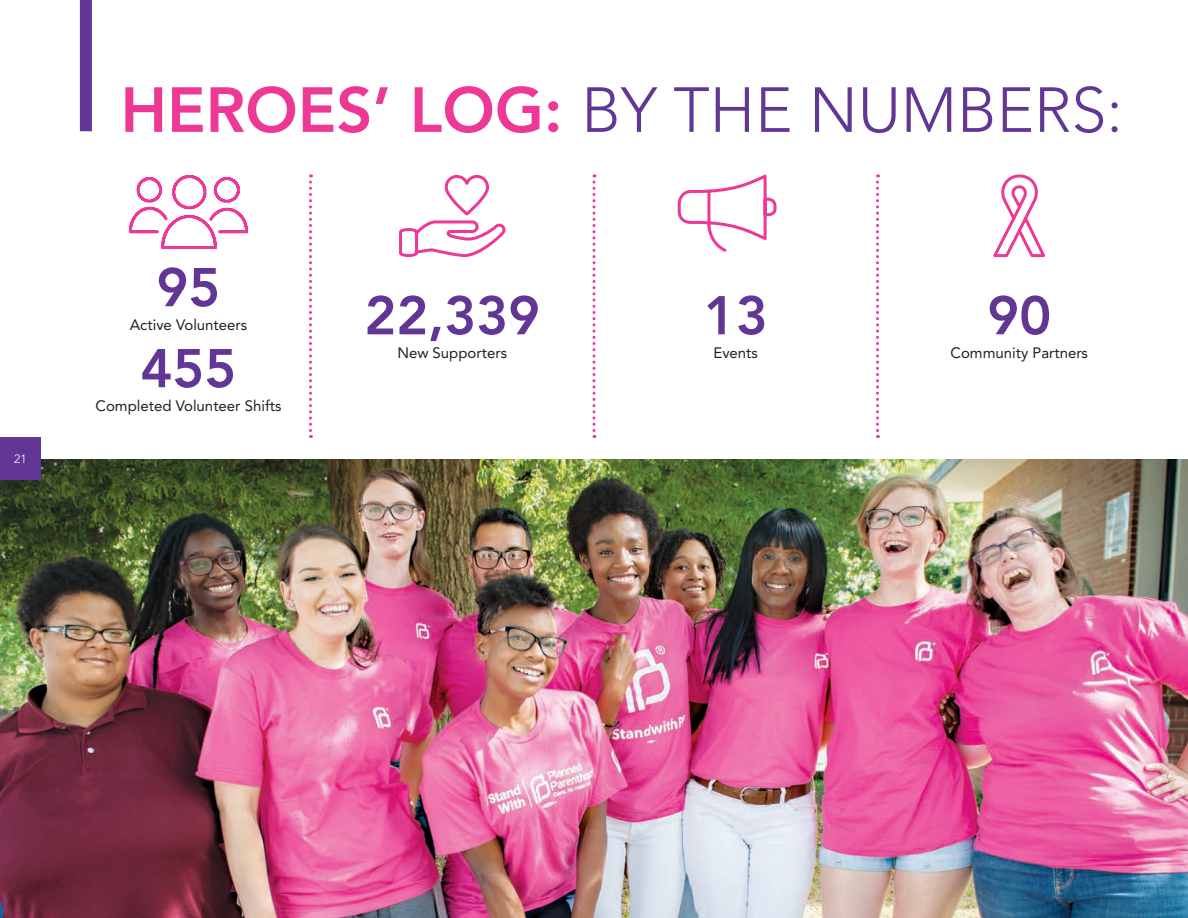
<style>
.page{position:relative;width:1188px;height:918px;background:#fff}
.page>*{position:absolute;margin:0;border:0;box-sizing:border-box;transform-origin:0 0}
.t1{font:300 63px "Avenir";color:#613695}
.t2{font:800 54px "Avenir";color:#613695}
.t3{font:15px "Avenir";color:#231f20}
.t4{font:300 12px "Avenir";color:#fff}
.s1{font-weight:800;color:#ed3896}
</style>
<div class="page">
<img style="left:0;top:459px;width:1188px;height:459px">
<div style="left:0;top:438px;width:40px;height:42px;background:#613695"></div>
<svg style="left:128px;top:175px;width:121px;height:74px"></svg>
<svg style="left:399px;top:174px;width:105px;height:83px"></svg>
<svg style="left:677px;top:174px;width:100px;height:78px"></svg>
<svg style="left:993px;top:174px;width:53px;height:84px"></svg>
<div style="left:80px;top:0;width:12px;height:131px;background:#613695"></div>
<svg style="left:309px;top:174px;width:3px;height:264px"></svg>
<svg style="left:592px;top:174px;width:4px;height:264px"></svg>
<svg style="left:876px;top:174px;width:3px;height:264px"></svg>
<p class="t4" style="left:14px;top:452px;width:14px">21</p>
<h1 class="t1" style="left:120px;top:73px;width:1004px"><span class="s1">HEROES’ LOG:</span> BY THE NUMBERS:</h1>
<h2 class="t2" style="left:156px;top:256px;width:65px">95</h2>
<p class="t3" style="left:130px;top:316px;width:119px">Active Volunteers</p>
<h2 class="t2" style="left:141px;top:337px;width:97px">455</h2>
<p class="t3" style="left:95px;top:397px;width:187px">Completed Volunteer Shifts</p>
<h2 class="t2" style="left:364px;top:284px;width:177px">22,339</h2>
<p class="t3" style="left:397px;top:344px;width:111px">New Supporters</p>
<h2 class="t2" style="left:704px;top:284px;width:65px">13</h2>
<p class="t3" style="left:714px;top:344px;width:46px">Events</p>
<h2 class="t2" style="left:987px;top:284px;width:65px">90</h2>
<p class="t3" style="left:950px;top:344px;width:139px">Community Partners</p>
</div>
